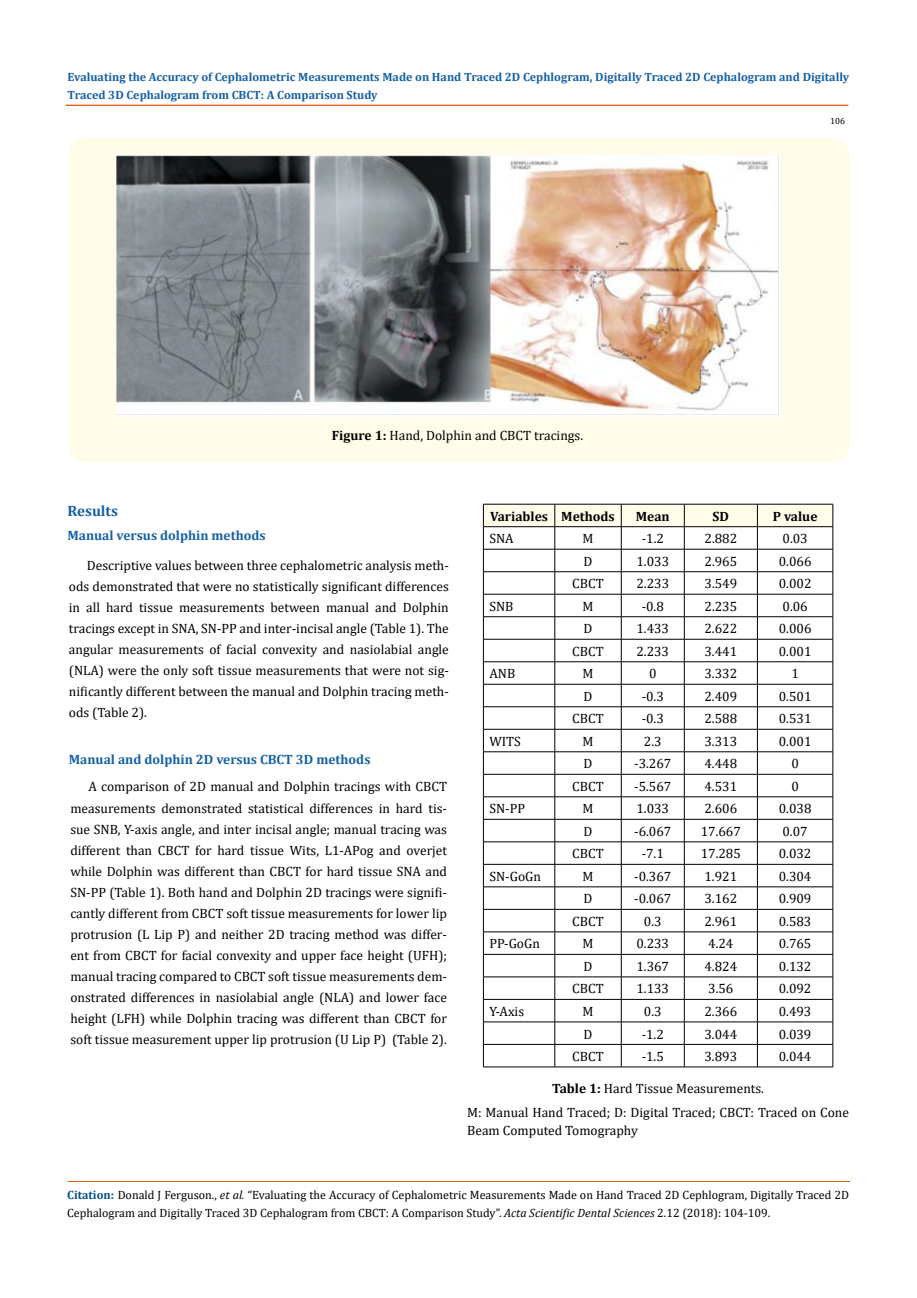
<style>
.page{position:relative;width:917px;height:1298px;background:#fff}
.page>*{position:absolute;margin:0;border:0;box-sizing:border-box;transform-origin:0 0}
.t1{font:700 15px "Cambria";color:#1560a6}
.t2{font:13.5px/21px "Cambria";color:#000;text-align:justify}
.t3{font:700 13.5px "Cambria";color:#1560a6}
.t4{font:700 13.5px "Cambria";color:#000}
.t5{font:12px/18px "Cambria";color:#000}
.t6{font:700 12px/18px "Cambria";color:#1560a6}
.t7{font:9px "Cambria";color:#000}
.s1{font-weight:700}
.s2{font-weight:700;color:#035089}
.s3{font-style:italic}
</style>
<div class="page">
<div style="left:68px;top:138px;width:781px;height:324px;background:#fffde9;border-radius:18px"></div>
<img style="left:117px;top:155px;width:663px;height:261px">
<svg style="left:483px;top:504px;width:350px;height:562px"></svg>
<hr style="left:483px;top:1066px;width:72px;height:1px;background:#000">
<hr style="left:555px;top:1066px;width:66px;height:1px;background:#000">
<hr style="left:621px;top:1066px;width:63px;height:1px;background:#000">
<hr style="left:684px;top:1066px;width:73px;height:1px;background:#000">
<hr style="left:757px;top:1066px;width:76px;height:1px;background:#000">
<div style="left:66px;top:105px;width:782px;height:1px;border:1px solid #e05d1a"></div>
<hr style="left:68px;top:1180px;width:781px;height:1px;background:#e05d1a">
<p class="t6" style="left:68px;top:67px;width:783px">Evaluating the Accuracy of Cephalometric Measurements Made on Hand Traced 2D Cephlogram, Digitally Traced 2D Cephalogram and Digitally<br>Traced 3D Cephalogram from CBCT: A Comparison Study</p>
<p class="t2" style="left:332px;top:425px;width:253px"><span class="s1">Figure 1:</span> Hand, Dolphin and CBCT tracings.</p>
<p class="t7" style="left:830px;top:115px;width:16px">106</p>
<p class="t1" style="left:67px;top:500px;width:52px">Results</p>
<p class="t3" style="left:67px;top:526px;width:200px">Manual versus dolphin methods</p>
<p class="t2" style="left:69px;top:554px;width:381px;text-indent:18px">Descriptive values between three cephalometric analysis meth&shy;ods demonstrated that were no statistically significant differences in all hard tissue measurements between manual and Dolphin tracings except in SNA, SN‐PP and inter‐incisal angle (Table 1). The angular measurements of facial convexity and nasiolabial angle (NLA) were the only soft tissue measurements that were not sig&shy;nificantly different between the manual and Dolphin tracing meth&shy;ods (Table 2).</p>
<p class="t3" style="left:69px;top:749px;width:303px">Manual and dolphin 2D versus CBCT 3D methods</p>
<p class="t2" style="left:70px;top:776px;width:378px;text-indent:18px">A comparison of 2D manual and Dolphin tracings with CBCT measurements demonstrated statistical differences in hard tis&shy;sue SNB, Y‐axis angle, and inter incisal angle; manual tracing was different than CBCT for hard tissue Wits, L1‐APog and overjet while Dolphin was different than CBCT for hard tissue SNA and SN‐PP (Table 1). Both hand and Dolphin 2D tracings were signifi&shy;cantly different from CBCT soft tissue measurements for lower lip protrusion (L Lip P) and neither 2D tracing method was differ&shy;ent from CBCT for facial convexity and upper face height (UFH); manual tracing compared to CBCT soft tissue measurements dem&shy;onstrated differences in nasiolabial angle (NLA) and lower face height (LFH) while Dolphin tracing was different than CBCT for soft tissue measurement upper lip protrusion (U Lip P) (Table 2).</p>
<p class="t4" style="left:490px;top:506px;width:126px">Variables Methods</p>
<p class="t4" style="left:635px;top:506px;width:35px">Mean</p>
<p class="t4" style="left:712px;top:506px;width:18px">SD</p>
<p class="t4" style="left:772px;top:506px;width:46px">P value</p>
<p class="t2" style="left:489px;top:528px;width:26px">SNA</p>
<p class="t2" style="left:582px;top:528px;width:13px">M</p>
<p class="t2" style="left:641px;top:528px;width:24px">-1.2</p>
<p class="t2" style="left:704px;top:528px;width:34px">2.882</p>
<p class="t2" style="left:782px;top:528px;width:27px">0.03</p>
<p class="t2" style="left:583px;top:550px;width:10px">D</p>
<p class="t2" style="left:636px;top:550px;width:34px">1.033</p>
<p class="t2" style="left:704px;top:550px;width:34px">2.965</p>
<p class="t2" style="left:778px;top:550px;width:34px">0.066</p>
<p class="t2" style="left:572px;top:573px;width:33px">CBCT</p>
<p class="t2" style="left:636px;top:573px;width:34px">2.233</p>
<p class="t2" style="left:704px;top:573px;width:34px">3.549</p>
<p class="t2" style="left:778px;top:573px;width:34px">0.002</p>
<p class="t2" style="left:489px;top:595px;width:26px">SNB</p>
<p class="t2" style="left:582px;top:595px;width:13px">M</p>
<p class="t2" style="left:641px;top:595px;width:24px">-0.8</p>
<p class="t2" style="left:704px;top:595px;width:34px">2.235</p>
<p class="t2" style="left:782px;top:595px;width:27px">0.06</p>
<p class="t2" style="left:583px;top:618px;width:10px">D</p>
<p class="t2" style="left:636px;top:618px;width:34px">1.433</p>
<p class="t2" style="left:704px;top:618px;width:34px">2.622</p>
<p class="t2" style="left:778px;top:618px;width:34px">0.006</p>
<p class="t2" style="left:572px;top:640px;width:33px">CBCT</p>
<p class="t2" style="left:636px;top:640px;width:34px">2.233</p>
<p class="t2" style="left:704px;top:640px;width:34px">3.441</p>
<p class="t2" style="left:778px;top:640px;width:34px">0.001</p>
<p class="t2" style="left:489px;top:663px;width:27px">ANB</p>
<p class="t2" style="left:582px;top:663px;width:13px">M</p>
<p class="t2" style="left:649px;top:663px;width:9px">0</p>
<p class="t2" style="left:704px;top:663px;width:34px">3.332</p>
<p class="t2" style="left:791px;top:663px;width:9px">1</p>
<p class="t2" style="left:583px;top:685px;width:10px">D</p>
<p class="t2" style="left:641px;top:685px;width:24px">-0.3</p>
<p class="t2" style="left:704px;top:685px;width:34px">2.409</p>
<p class="t2" style="left:778px;top:685px;width:34px">0.501</p>
<p class="t2" style="left:572px;top:708px;width:33px">CBCT</p>
<p class="t2" style="left:641px;top:708px;width:24px">-0.3</p>
<p class="t2" style="left:704px;top:708px;width:34px">2.588</p>
<p class="t2" style="left:778px;top:708px;width:34px">0.531</p>
<p class="t2" style="left:489px;top:730px;width:33px">WITS</p>
<p class="t2" style="left:582px;top:730px;width:13px">M</p>
<p class="t2" style="left:644px;top:730px;width:19px">2.3</p>
<p class="t2" style="left:704px;top:730px;width:34px">3.313</p>
<p class="t2" style="left:778px;top:730px;width:34px">0.001</p>
<p class="t2" style="left:583px;top:753px;width:10px">D</p>
<p class="t2" style="left:634px;top:753px;width:39px">-3.267</p>
<p class="t2" style="left:704px;top:753px;width:34px">4.448</p>
<p class="t2" style="left:791px;top:753px;width:9px">0</p>
<p class="t2" style="left:572px;top:775px;width:33px">CBCT</p>
<p class="t2" style="left:634px;top:775px;width:39px">-5.567</p>
<p class="t2" style="left:704px;top:775px;width:34px">4.531</p>
<p class="t2" style="left:791px;top:775px;width:9px">0</p>
<p class="t2" style="left:489px;top:798px;width:37px">SN-PP</p>
<p class="t2" style="left:582px;top:798px;width:13px">M</p>
<p class="t2" style="left:636px;top:798px;width:34px">1.033</p>
<p class="t2" style="left:704px;top:798px;width:34px">2.606</p>
<p class="t2" style="left:778px;top:798px;width:34px">0.038</p>
<p class="t2" style="left:583px;top:820px;width:10px">D</p>
<p class="t2" style="left:634px;top:820px;width:39px">-6.067</p>
<p class="t2" style="left:700px;top:820px;width:42px">17.667</p>
<p class="t2" style="left:782px;top:820px;width:27px">0.07</p>
<p class="t2" style="left:572px;top:843px;width:33px">CBCT</p>
<p class="t2" style="left:641px;top:843px;width:24px">-7.1</p>
<p class="t2" style="left:700px;top:843px;width:42px">17.285</p>
<p class="t2" style="left:778px;top:843px;width:34px">0.032</p>
<p class="t2" style="left:489px;top:865px;width:53px">SN-GoGn</p>
<p class="t2" style="left:582px;top:865px;width:13px">M</p>
<p class="t2" style="left:634px;top:865px;width:39px">-0.367</p>
<p class="t2" style="left:704px;top:865px;width:34px">1.921</p>
<p class="t2" style="left:778px;top:865px;width:34px">0.304</p>
<p class="t2" style="left:583px;top:888px;width:10px">D</p>
<p class="t2" style="left:634px;top:888px;width:39px">-0.067</p>
<p class="t2" style="left:704px;top:888px;width:34px">3.162</p>
<p class="t2" style="left:778px;top:888px;width:34px">0.909</p>
<p class="t2" style="left:572px;top:910px;width:33px">CBCT</p>
<p class="t2" style="left:644px;top:910px;width:19px">0.3</p>
<p class="t2" style="left:704px;top:910px;width:34px">2.961</p>
<p class="t2" style="left:778px;top:910px;width:34px">0.583</p>
<p class="t2" style="left:489px;top:933px;width:52px">PP-GoGn</p>
<p class="t2" style="left:582px;top:933px;width:13px">M</p>
<p class="t2" style="left:636px;top:933px;width:34px">0.233</p>
<p class="t2" style="left:708px;top:933px;width:27px">4.24</p>
<p class="t2" style="left:778px;top:933px;width:34px">0.765</p>
<p class="t2" style="left:583px;top:955px;width:10px">D</p>
<p class="t2" style="left:636px;top:955px;width:34px">1.367</p>
<p class="t2" style="left:704px;top:955px;width:34px">4.824</p>
<p class="t2" style="left:778px;top:955px;width:34px">0.132</p>
<p class="t2" style="left:572px;top:978px;width:33px">CBCT</p>
<p class="t2" style="left:636px;top:978px;width:34px">1.133</p>
<p class="t2" style="left:708px;top:978px;width:27px">3.56</p>
<p class="t2" style="left:778px;top:978px;width:34px">0.092</p>
<p class="t2" style="left:489px;top:1000px;width:36px">Y-Axis</p>
<p class="t2" style="left:582px;top:1000px;width:13px">M</p>
<p class="t2" style="left:644px;top:1000px;width:19px">0.3</p>
<p class="t2" style="left:704px;top:1000px;width:34px">2.366</p>
<p class="t2" style="left:778px;top:1000px;width:34px">0.493</p>
<p class="t2" style="left:583px;top:1023px;width:10px">D</p>
<p class="t2" style="left:641px;top:1023px;width:24px">-1.2</p>
<p class="t2" style="left:704px;top:1023px;width:34px">3.044</p>
<p class="t2" style="left:778px;top:1023px;width:34px">0.039</p>
<p class="t2" style="left:572px;top:1045px;width:33px">CBCT</p>
<p class="t2" style="left:641px;top:1045px;width:24px">-1.5</p>
<p class="t2" style="left:704px;top:1045px;width:34px">3.893</p>
<p class="t2" style="left:778px;top:1045px;width:34px">0.044</p>
<p class="t2" style="left:467px;top:1076px;width:383px;line-height:24px;text-align:center"><span class="s1">Table 1:</span> Hard Tissue Measurements.<br>M: Manual Hand Traced; D: Digital Traced; CBCT: Traced on Cone</p>
<p class="t2" style="left:467px;top:1120px;width:172px">Beam Computed Tomography</p>
<p class="t5" style="left:67px;top:1186px;width:783px"><span class="s2">Citation:</span> Donald J Ferguson., <span class="s3">et al.</span> “Evaluating the Accuracy of Cephalometric Measurements Made on Hand Traced 2D Cephlogram, Digitally Traced 2D<br>Cephalogram and Digitally Traced 3D Cephalogram from CBCT: A Comparison Study”. <span class="s3">Acta Scientific Dental Sciences</span> 2.12 (2018): 104-109.</p>
</div>
